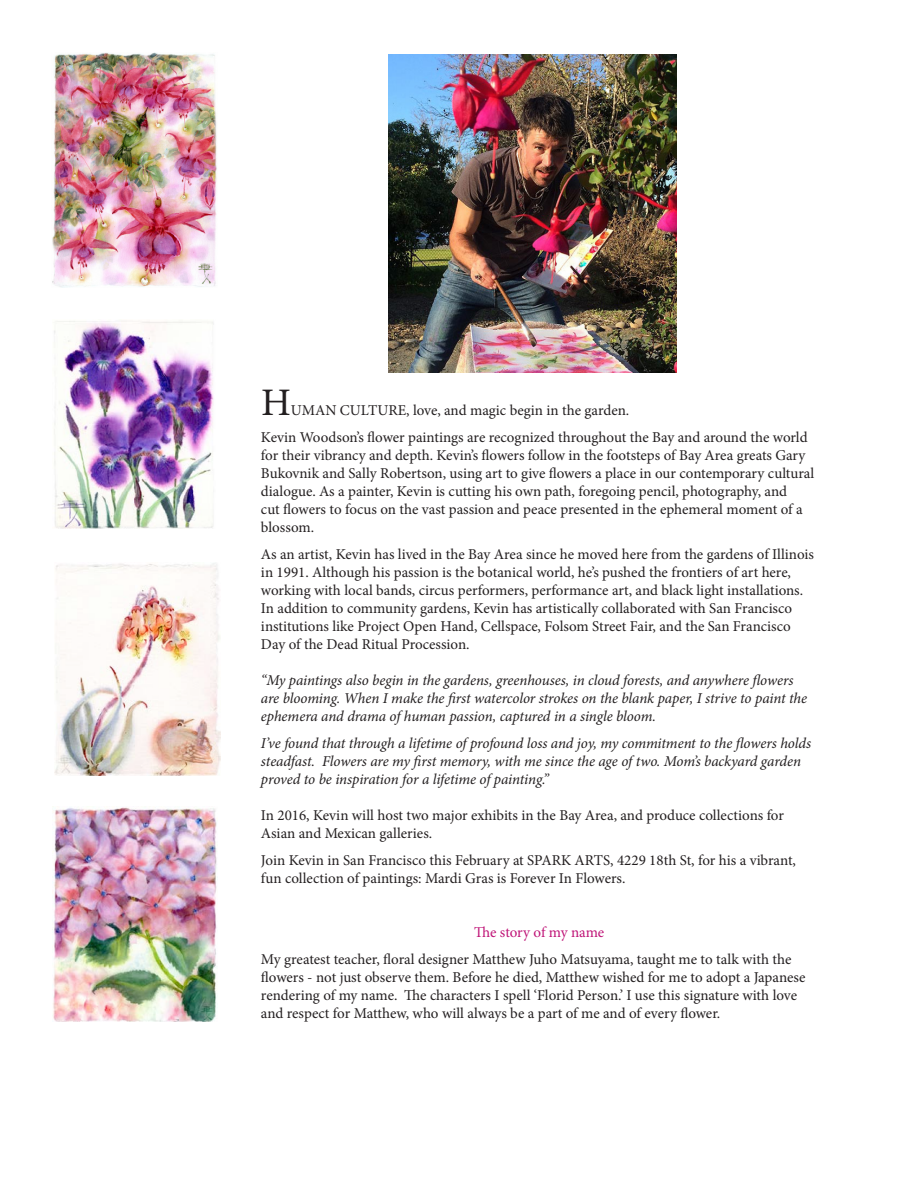
<style>
.page{position:relative;width:918px;height:1188px;background:#fff}
.page>*{position:absolute;margin:0;border:0;box-sizing:border-box;transform-origin:0 0}
.t1{font:39px "Minion Pro";color:#231f20}
.t2{font:15px/18px "Minion Pro";color:#231f20}
.t3{font:italic 15px/18px "Minion Pro";letter-spacing:-.01em;color:#231f20}
.t4{font:15px "Minion Pro";letter-spacing:-.005em;color:#bf1477}
</style>
<div class="page">
<img style="left:389px;top:54px;width:287px;height:319px">
<img style="left:54px;top:321px;width:160px;height:208px">
<img style="left:52px;top:52px;width:165px;height:236px">
<img style="left:52px;top:806px;width:166px;height:216px">
<img style="left:54px;top:563px;width:166px;height:213px">
<p class="t1" style="left:261px;top:377px;width:31px">H</p>
<p class="t2" style="left:291px;top:402px;width:340px">UMAN CULTURE, love, and magic begin in the garden.</p>
<p class="t2" style="left:261px;top:429px;width:555px">Kevin Woodson’s flower paintings are recognized throughout the Bay and around the world for their vibrancy and depth. Kevin’s flowers follow in the footsteps of Bay Area greats Gary Bukovnik and Sally Robertson, using art to give flowers a place in our contemporary cultural dialogue. As a painter, Kevin is cutting his own path, foregoing pencil, photography, and<br>cut flowers to focus on the vast passion and peace presented in the ephemeral moment of a blossom.</p>
<p class="t2" style="left:261px;top:546px;width:555px">As an artist, Kevin has lived in the Bay Area since he moved here from the gardens of Illinois in 1991. Although his passion is the botanical world, he’s pushed the frontiers of art here, working with local bands, circus performers, performance art, and black light installations.<br>In addition to community gardens, Kevin has artistically collaborated with San Francisco institutions like Project Open Hand, Cellspace, Folsom Street Fair, and the San Francisco Day of the Dead Ritual Procession.</p>
<p class="t3" style="left:261px;top:672px;width:548px">“My paintings also begin in the gardens, greenhouses, in cloud forests, and anywhere flowers are blooming. When I make the first watercolor strokes on the blank paper, I strive to paint the ephemera and drama of human passion, captured in a single bloom.</p>
<p class="t3" style="left:261px;top:735px;width:552px">I’ve found that through a lifetime of profound loss and joy, my commitment to the flowers holds steadfast. Flowers are my first memory, with me since the age of two. Mom’s backyard garden proved to be inspiration for a lifetime of painting.”</p>
<p class="t2" style="left:261px;top:807px;width:525px">In 2016, Kevin will host two major exhibits in the Bay Area, and produce collections for<br>Asian and Mexican galleries.</p>
<p class="t2" style="left:261px;top:852px;width:537px">Join Kevin in San Francisco this February at SPARK ARTS, 4229 18th St, for his a vibrant, fun collection of paintings: Mardi Gras is Forever In Flowers.</p>
<p class="t4" style="left:474px;top:923px;width:132px">The story of my name</p>
<p class="t2" style="left:261px;top:951px;width:546px">My greatest teacher, floral designer Matthew Juho Matsuyama, taught me to talk with the flowers - not just observe them. Before he died, Matthew wished for me to adopt a Japanese rendering of my name. The characters I spell ‘Florid Person.’ I use this signature with love and respect for Matthew, who will always be a part of me and of every flower.</p>
</div>
